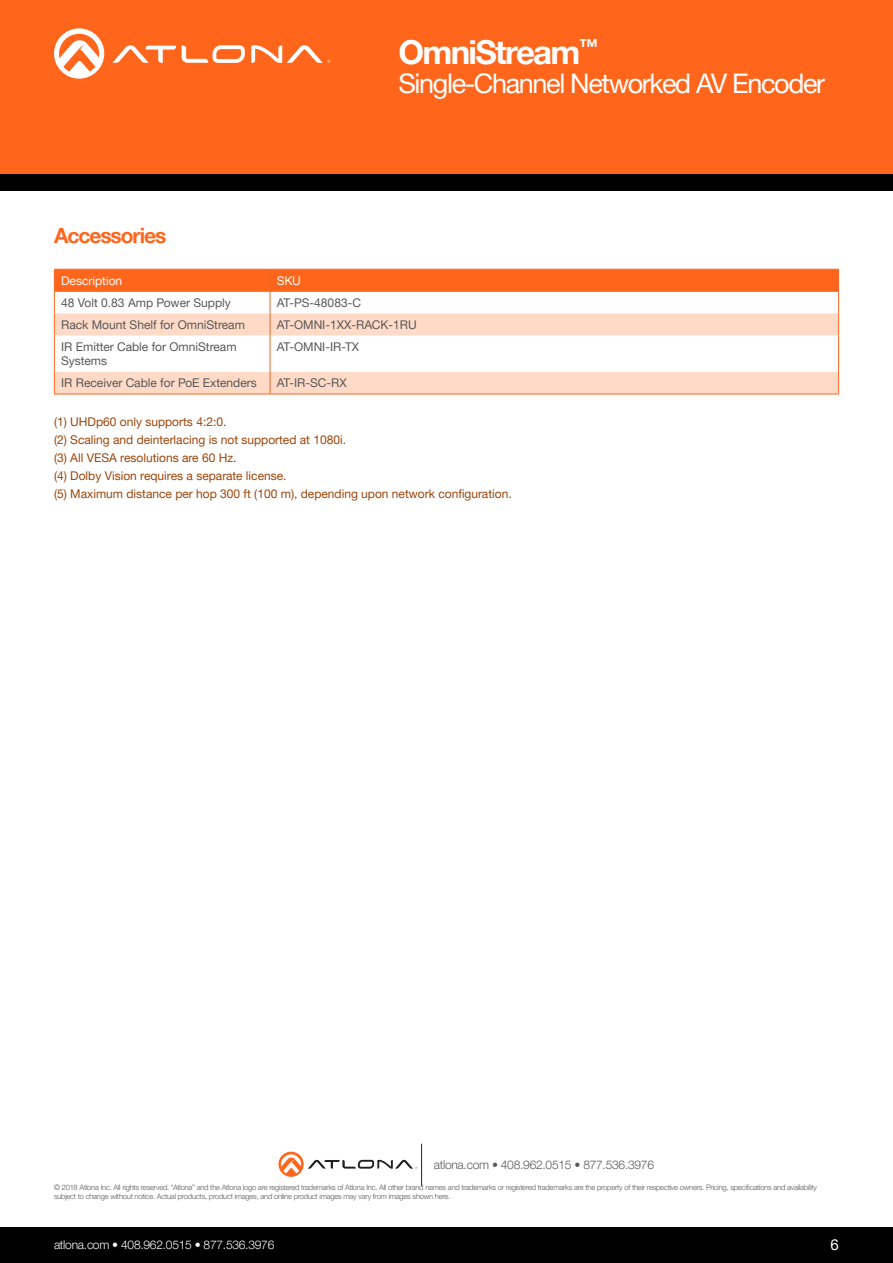
<style>
.page{position:relative;width:893px;height:1263px;background:#fff}
.page>*{position:absolute;margin:0;border:0;box-sizing:border-box;transform-origin:0 0}
.t1{font:700 33px "Helvetica Neue LTW1 G";letter-spacing:-.05em;color:#fff}
.t2{font:27px "Helvetica Neue LTW1 G";letter-spacing:-.05em;color:#fff}
.Product_Type_First_P{font:700 21px "Helvetica Neue LTW1 G";letter-spacing:-.05em;color:#ff661c}
.t3{font:15px "Helvetica Neue LTW1 G";color:#fff}
.Index_Section_Head{font:12px/14.4px "Helvetica Neue LTW1 G";color:#57585a}
.Footnote{font:12px "Helvetica Neue LTW1 G";color:#9b450a}
.General_Text{font:12px "Helvetica Neue LTW1 G";color:#9b450a}
.t4{font:300 12px "Helvetica Neue LTW1 G";letter-spacing:-.02em;color:#fff}
.t5{font:300 12px "Helvetica Neue LTW1 G";letter-spacing:-.02em;color:#57585a}
.Index_Section_Head-2{font:12px "Helvetica Neue LTW1 G";color:#fff}
.t6{font:300 7.5px/9px "Helvetica Neue LTW1 G";letter-spacing:-.025em;color:#57585a}
</style>
<div class="page">
<div style="left:0;top:1227px;width:893px;height:36px;background:#000"></div>
<div style="left:0;top:0;width:893px;height:174px;background:#ff661c"></div>
<div style="left:0;top:174px;width:893px;height:17px;background:#000"></div>
<svg style="left:182px;top:45px;width:63px;height:18px"></svg>
<svg style="left:113px;top:45px;width:63px;height:18px"></svg>
<svg style="left:251px;top:45px;width:79px;height:18px"></svg>
<svg style="left:54px;top:28px;width:50px;height:51px"></svg>
<svg style="left:278px;top:1152px;width:139px;height:25px"></svg>
<hr style="left:421px;top:1144px;width:1px;height:42px;background:#231f20">
<svg style="left:55px;top:335px;width:783px;height:59px"></svg>
<hr style="left:270px;top:335px;width:1px;height:37px;background:#f36421">
<hr style="left:838px;top:335px;width:1px;height:37px;background:#f36421">
<svg style="left:270px;top:372px;width:1px;height:22px"></svg>
<svg style="left:838px;top:372px;width:1px;height:22px"></svg>
<svg style="left:54px;top:269px;width:785px;height:66px"></svg>
<hr style="left:54px;top:335px;width:1px;height:37px;background:#ff661c">
<svg style="left:54px;top:372px;width:1px;height:22px"></svg>
<hr style="left:54px;top:394px;width:216px;height:1px;background:#ff661c">
<hr style="left:270px;top:394px;width:569px;height:1px;background:#ff661c">
<h1 class="t1" style="left:398px;top:32px;width:201px">OmniStream<sup>™</sup></h1>
<p class="Product_Type_First_P" style="left:54px;top:223px;width:114px">Accessories</p>
<h2 class="t2" style="left:398px;top:67px;width:428px">Single-Channel Networked AV Encoder</h2>
<p class="Index_Section_Head-2" style="left:61px;top:273px;width:63px">Description</p>
<p class="Index_Section_Head-2" style="left:277px;top:273px;width:26px">SKU</p>
<p class="Index_Section_Head" style="left:61px;top:295px;width:171px">48 Volt 0.83 Amp Power Supply</p>
<p class="Index_Section_Head" style="left:277px;top:295px;width:86px">AT-PS-48083-C</p>
<p class="Index_Section_Head" style="left:61px;top:317px;width:185px">Rack Mount Shelf for OmniStream</p>
<p class="Index_Section_Head" style="left:277px;top:317px;width:142px">AT-OMNI-1XX-RACK-1RU</p>
<p class="Index_Section_Head" style="left:61px;top:339px;width:177px">IR Emitter Cable for OmniStream<br>Systems</p>
<p class="Index_Section_Head" style="left:277px;top:339px;width:84px">AT-OMNI-IR-TX</p>
<p class="Index_Section_Head" style="left:61px;top:376px;width:197px">IR Receiver Cable for PoE Extenders</p>
<p class="Index_Section_Head" style="left:277px;top:376px;width:71px">AT-IR-SC-RX</p>
<p class="General_Text" style="left:54px;top:414px;width:174px">(1) UHDp60 only supports 4:2:0.</p>
<p class="General_Text" style="left:54px;top:432px;width:294px">(2) Scaling and deinterlacing is not supported at 1080i.</p>
<p class="Footnote" style="left:54px;top:450px;width:184px">(3) All VESA resolutions are 60 Hz.</p>
<p class="Footnote" style="left:54px;top:468px;width:234px">(4) Dolby Vision requires a separate license.</p>
<p class="Footnote" style="left:54px;top:486px;width:459px">(5) Maximum distance per hop 300 ft (100 m), depending upon network configuration.</p>
<h3 class="t5" style="left:434px;top:1157px;width:222px">atlona.com • 408.962.0515 • 877.536.3976</h3>
<p class="t6" style="left:54px;top:1183px;width:764px">© 2018 Atlona Inc. All rights reserved. “Atlona” and the Atlona logo are registered trademarks of Atlona Inc. All other brand names and trademarks or registered trademarks are the property of their respective owners. Pricing, specifications and availability subject to change without notice. Actual products, product images, and online product images may vary from images shown here.</p>
<h3 class="t4" style="left:54px;top:1237px;width:222px">atlona.com • 408.962.0515 • 877.536.3976</h3>
<h3 class="t3" style="left:831px;top:1235px;width:10px">6</h3>
</div>
